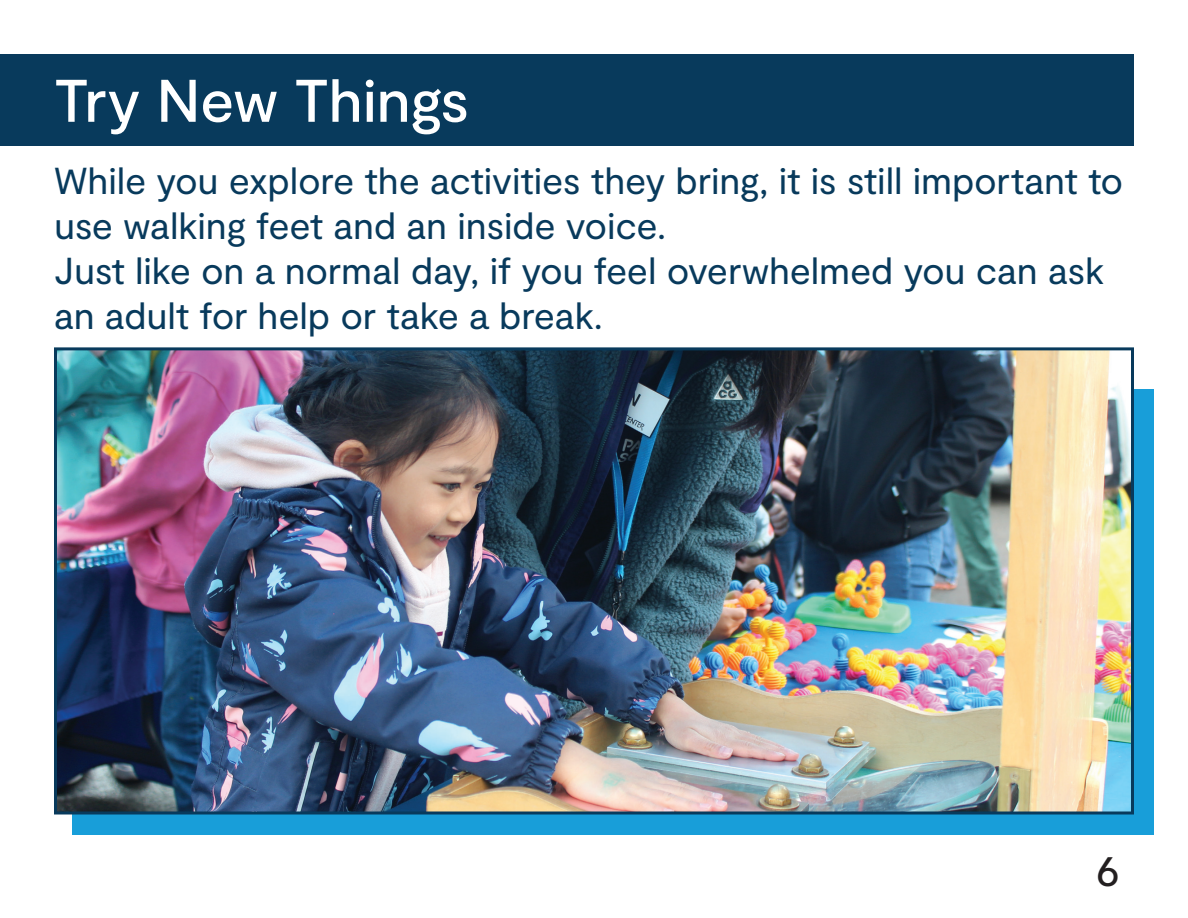
<style>
.page{position:relative;width:1188px;height:918px;background:#fff}
.page>*{position:absolute;margin:0;border:0;box-sizing:border-box;transform-origin:0 0}
.t1{font:500 60px "Moderat";letter-spacing:-.01em;color:#fff}
.t2{font:45px "Moderat";color:#231f20}
.t3{font:37.5px/45px "Moderat";letter-spacing:-.005em;color:#083a5c}
</style>
<div class="page">
<div style="left:0;top:54px;width:1134px;height:91px;background:#083a5c"></div>
<div style="left:72px;top:389px;width:1082px;height:446px;background:#189ed9"></div>
<img style="left:58px;top:351px;width:1072px;height:459px">
<div style="left:54px;top:347px;width:1080px;height:467px;border:3px solid #083a5c"></div>
<h1 class="t1" style="left:54px;top:66px;width:417px">Try New Things</h1>
<p class="t3" style="left:54px;top:160px;width:1071px">While you explore the activities they bring, it is still important to use walking feet and an inside voice.<br>Just like on a normal day, if you feel overwhelmed you can ask an adult for help or take a break.</p>
<p class="t2" style="left:1096px;top:844px;width:26px">6</p>
</div>
